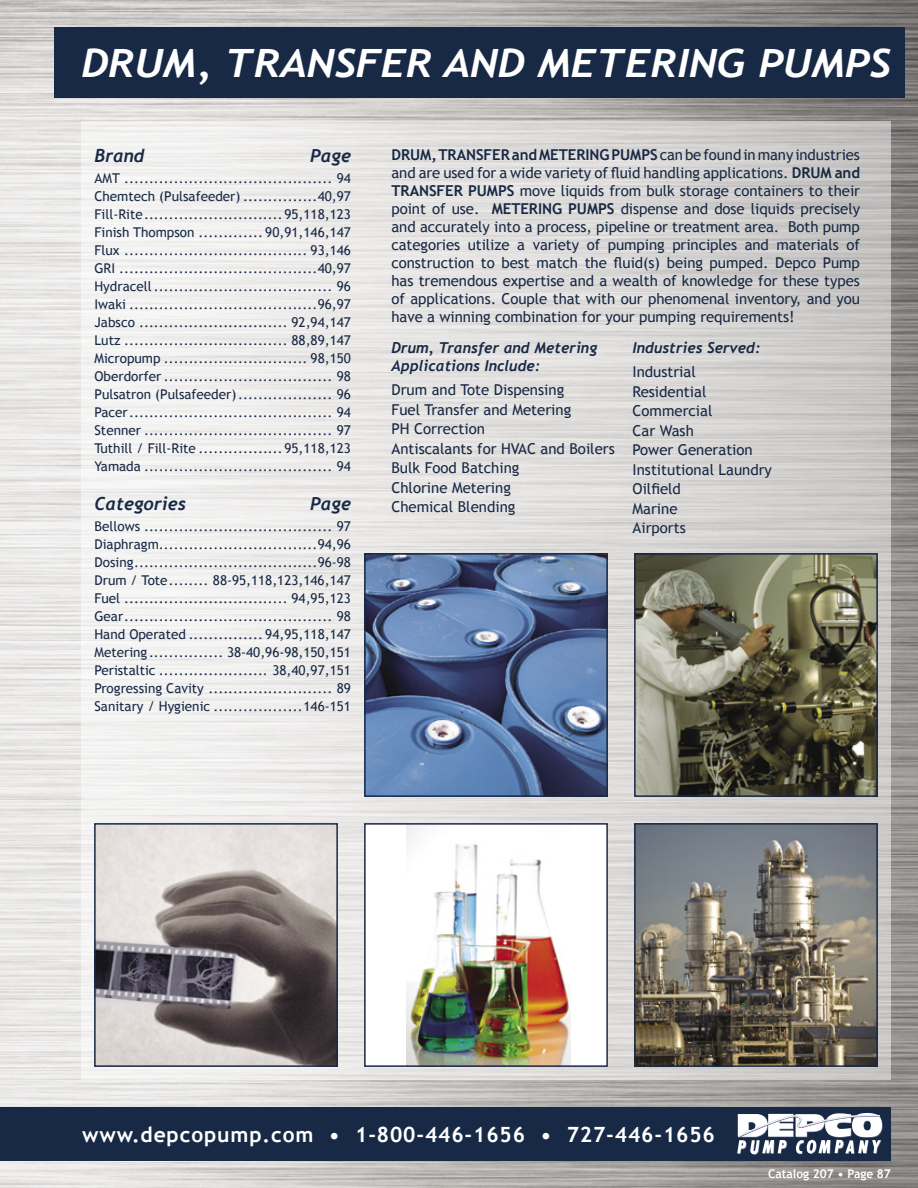
<style>
.page{position:relative;width:918px;height:1188px;background:#fff}
.page>*{position:absolute;margin:0;border:0;box-sizing:border-box;transform-origin:0 0}
.t1{font:italic 700 39px "Trebuchet";color:#fff;scale:1.09 1}
.t2{font:700 21px "Trebuchet MS";letter-spacing:.04em;color:#fff}
.t3{font:italic 700 18px "Trebuchet";color:#182945}
.t4{font:15px/19.5px "Trebuchet MS";color:#182945}
.t5{font:italic 700 15px/18px "Trebuchet";color:#182945}
.t6{font:13.5px/18px "Trebuchet MS";color:#182945;text-align:justify}
.t7{font:700 12px "Trebuchet MS";color:#fff}
.s1{font-weight:700}
.s2{font-family:"Trebuchet MS";font-weight:400;font-style:normal}
</style>
<div class="page">
<img style="left:0;top:0;width:918px;height:1188px">
<div style="left:54px;top:27px;width:850px;height:71px;background:#182945"></div>
<div style="left:81px;top:122px;width:810px;height:958px;background:linear-gradient(to right,#f9f8f7,#cac8c6)"></div>
<div style="left:0;top:1108px;width:891px;height:53px;background:#182945"></div>
<svg style="left:737px;top:1113px;width:146px;height:42px"></svg>
<img style="left:96px;top:825px;width:240px;height:240px">
<div style="left:94px;top:823px;width:244px;height:244px;border:1px solid #182945"></div>
<div style="left:365px;top:824px;width:242px;height:242px;background:#fff"></div>
<img style="left:406px;top:825px;width:164px;height:240px">
<div style="left:364px;top:823px;width:244px;height:244px;border:1px solid #182945"></div>
<img style="left:636px;top:825px;width:240px;height:240px">
<div style="left:634px;top:823px;width:244px;height:244px;border:1px solid #182945"></div>
<img style="left:366px;top:555px;width:240px;height:240px">
<div style="left:364px;top:553px;width:244px;height:244px;border:1px solid #182945"></div>
<img style="left:636px;top:555px;width:240px;height:240px">
<div style="left:634px;top:553px;width:244px;height:244px;border:1px solid #182945"></div>
<p class="t1" style="left:81px;top:40px;width:744px">DRUM, TRANSFER AND METERING PUMPS</p>
<p class="t3" style="left:94px;top:145px;width:52px">Brand</p>
<p class="t3" style="left:310px;top:145px;width:42px">Page</p>
<p class="t6" style="left:94px;top:169px;width:258px">AMT .......................................... 94<br>Chemtech (Pulsafeeder) ...............40,97<br>Fill-Rite ............................95,118,123<br>Finish Thompson ............. 90,91,146,147<br>Flux ..................................... 93,146<br>GRI ........................................40,97<br>Hydracell .................................... 96<br>Iwaki ......................................96,97<br>Jabsco .............................. 92,94,147<br>Lutz ................................. 88,89,147<br>Micropump ............................. 98,150<br>Oberdorfer .................................. 98<br>Pulsatron (Pulsafeeder) ................... 96<br>Pacer ......................................... 94<br>Stenner ...................................... 97<br>Tuthill / Fill-Rite .................95,118,123<br>Yamada ...................................... 94</p>
<p class="t3" style="left:94px;top:493px;width:93px">Categories</p>
<p class="t3" style="left:310px;top:493px;width:42px">Page</p>
<p class="t6" style="left:94px;top:517px;width:258px">Bellows ...................................... 97<br>Diaphragm................................94,96<br>Dosing .....................................96-98<br>Drum / Tote ........ 88-95,118,123,146,147<br>Fuel ................................. 94,95,123<br>Gear .......................................... 98<br>Hand Operated ............... 94,95,118,147<br>Metering ............... 38-40,96-98,150,151<br>Peristaltic ...................... 38,40,97,151<br>Progressing Cavity ......................... 89<br>Sanitary / Hygienic ..................146-151</p>
<p class="t4" style="left:391px;top:145px;width:470px;line-height:18px;text-align:justify"><span class="s1">DRUM, TRANSFER and METERINGPUMPS</span> can be found in many industries and are used for a wide variety of fluid handling applications. <span class="s1">DRUM and TRANSFER PUMPS</span> move liquids from bulk storage containers to their point of use. <span class="s1">METERING PUMPS</span> dispense and dose liquids precisely and accurately into a process, pipeline or treatment area. Both pump categories utilize a variety of pumping principles and materials of construction to best match the fluid(s) being pumped. Depco Pump has tremendous expertise and a wealth of knowledge for these types of applications. Couple that with our phenomenal inventory, and you have a winning combination for your pumping requirements!</p>
<p class="t5" style="left:392px;top:339px;width:207px">Drum, Transfer and Metering<br>Applications Include:</p>
<p class="t4" style="left:392px;top:380px;width:225px">Drum and Tote Dispensing<br>Fuel Transfer and Metering<br>PH Correction<br>Antiscalants for HVAC and Boilers<br>Bulk Food Batching<br>Chlorine Metering<br>Chemical Blending</p>
<p class="t5" style="left:633px;top:336px;width:130px;line-height:24px">Industries Served:<br><span class="s2">Industrial</span></p>
<p class="t4" style="left:633px;top:382px;width:141px">Residential<br>Commercial<br>Car Wash<br>Power Generation<br>Institutional Laundry<br>Oilfield<br>Marine<br>Airports</p>
<p class="t2" style="left:82px;top:1121px;width:634px">www.depcopump.com • 1-800-446-1656 • 727-446-1656</p>
<p class="t7" style="left:768px;top:1166px;width:124px">Catalog 207 • Page 87</p>
</div>
